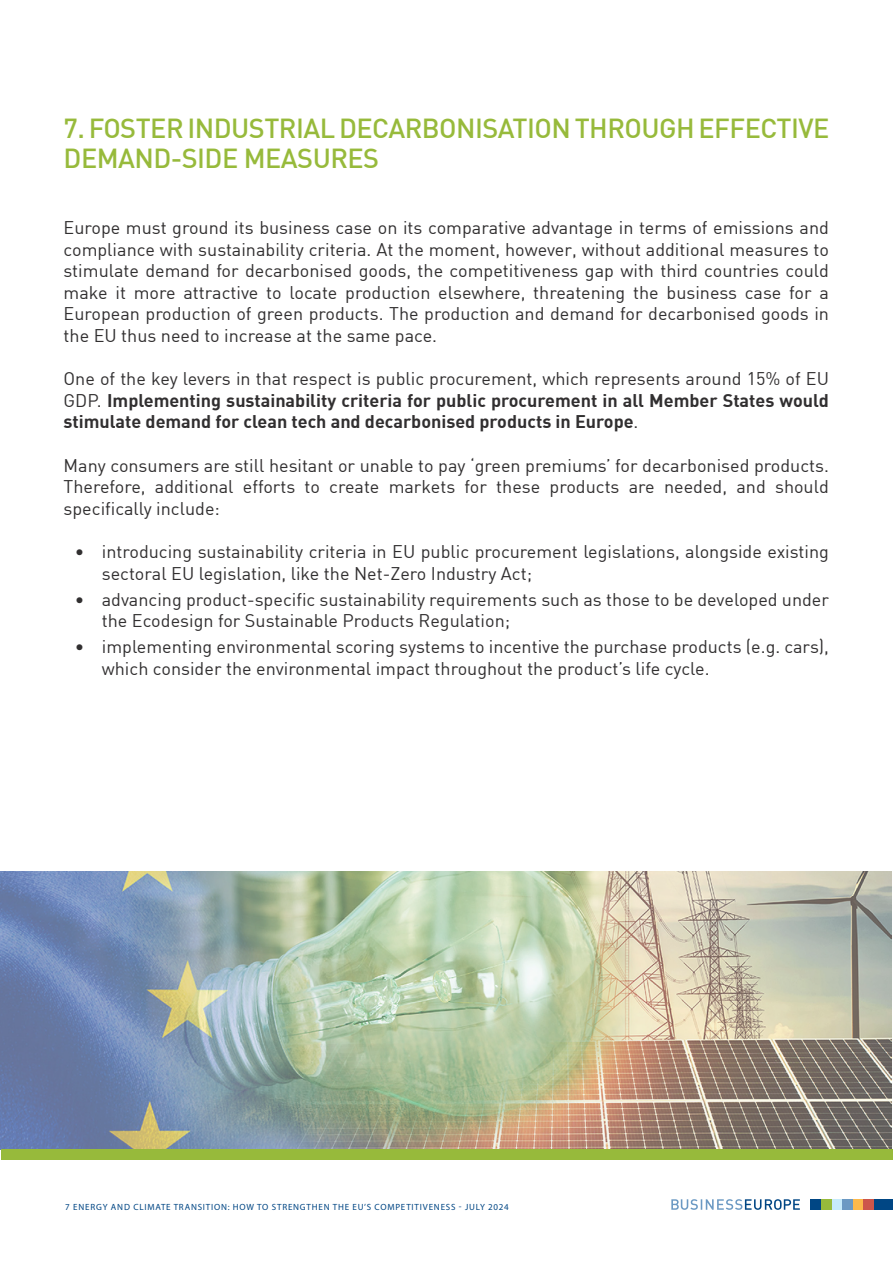
<style>
.page{position:relative;width:893px;height:1263px;background:#fff}
.page>*{position:absolute;margin:0;border:0;box-sizing:border-box;transform-origin:0 0}
.t1{font:500 27px/30px "DIN";letter-spacing:-.02em;color:#97ba3b}
.t2{font:18px/21.6px "DIN";color:#312f30}
.t3{font:700 18px/21.6px "DIN";color:#312f30;text-align:justify}
.t4{font:9px "Myriad Pro";letter-spacing:.09em;color:#004684}
.s1{font-weight:400}
</style>
<div class="page">
<div style="left:810px;top:1199px;width:11px;height:11px;background:#004684"></div>
<div style="left:821px;top:1199px;width:11px;height:11px;background:#97ba3b"></div>
<div style="left:832px;top:1199px;width:10px;height:11px;background:#c6eafa"></div>
<div style="left:842px;top:1199px;width:11px;height:11px;background:#6b99c3"></div>
<div style="left:853px;top:1199px;width:11px;height:11px;background:#fcb94b"></div>
<div style="left:864px;top:1199px;width:10px;height:11px;background:#cd564b"></div>
<div style="left:874px;top:1199px;width:19px;height:11px;background:#004684"></div>
<svg style="left:671px;top:1199px;width:129px;height:11px"></svg>
<img style="left:0;top:872px;width:892px;height:277px">
<div style="left:1px;top:1149px;width:892px;height:11px;background:#97ba3b"></div>
<p class="t1" style="left:64px;top:113px;width:767px">7. FOSTER INDUSTRIAL DECARBONISATION THROUGH EFFECTIVE<br>DEMAND-SIDE MEASURES</p>
<p class="t2" style="left:64px;top:216px;width:767px;text-align:justify">Europe must ground its business case on its comparative advantage in terms of emissions and compliance with sustainability criteria. At the moment, however, without additional measures to stimulate demand for decarbonised goods, the competitiveness gap with third countries could make it more attractive to locate production elsewhere, threatening the business case for a European production of green products. The production and demand for decarbonised goods in the EU thus need to increase at the same pace.</p>
<p class="t3" style="left:64px;top:367px;width:767px"><span class="s1">One of the key levers in that respect is public procurement, which represents around 15% of EU GDP.</span> Implementing sustainability criteria for public procurement in all Member States would stimulate demand for clean tech and decarbonised products in Europe<span class="s1">.</span></p>
<p class="t2" style="left:64px;top:454px;width:767px;text-align:justify">Many consumers are still hesitant or unable to pay ‘green premiums’ for decarbonised products.<br>Therefore, additional efforts to create markets for these products are needed, and should specifically include:</p>
<p class="t2" style="left:102px;top:540px;width:729px;text-indent:-27px">• introducing sustainability criteria in EU public procurement legislations, alongside existing sectoral EU legislation, like the Net-Zero Industry Act;</p>
<p class="t2" style="left:102px;top:588px;width:729px;text-indent:-27px">• advancing product-specific sustainability requirements such as those to be developed under the Ecodesign for Sustainable Products Regulation;</p>
<p class="t2" style="left:102px;top:635px;width:729px;text-indent:-27px">• implementing environmental scoring systems to incentive the purchase products (e.g. cars), which consider the environmental impact throughout the product’s life cycle.</p>
<p class="t4" style="left:65px;top:1201px;width:445px">7 ENERGY AND CLIMATE TRANSITION: HOW TO STRENGTHEN THE EU’S COMPETITIVENESS - JULY 2024</p>
</div>
